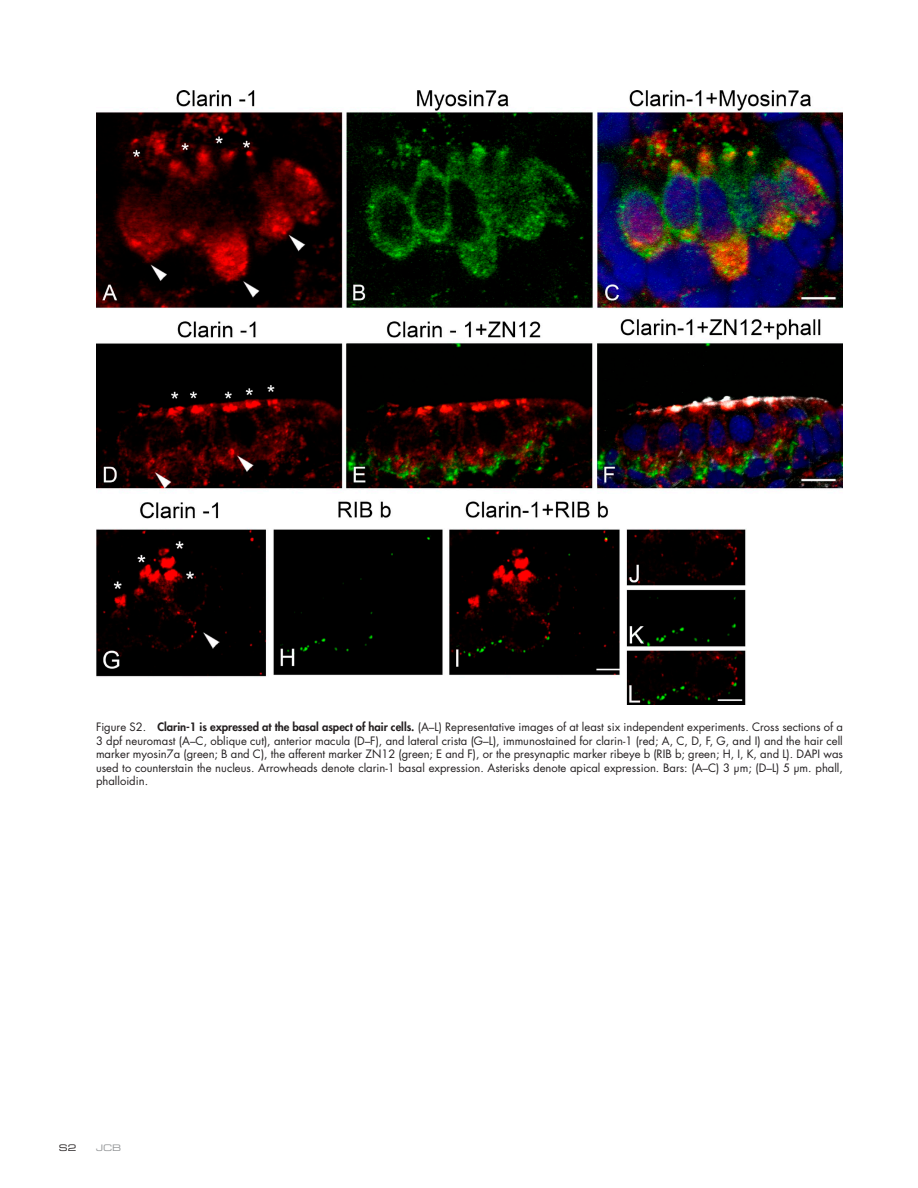
<style>
.page{position:relative;width:918px;height:1188px;background:#fff}
.page>*{position:absolute;margin:0;border:0;box-sizing:border-box;transform-origin:0 0}
.t1{font:11.25px/13.5px "Futura Std";color:#231f20;text-align:justify}
.t2{font:9px "Eurostile LT Std Ex 2";color:#949698}
.t3{font:9px "Eurostile LT Std Ex 2";color:#231f20}
.s1{font-weight:800}
</style>
<div class="page">
<img style="left:96px;top:90px;width:747px;height:614px">
<p class="t1" style="left:96px;top:720px;width:749px">Figure S2. <span class="s1">Clarin-1 is expressed at the basal aspect of hair cells.</span> (A–L) Representative images of at least six independent experiments. Cross sections of a 3 dpf neuromast (A–C, oblique cut), anterior macula (D–F), and lateral crista (G–L), immunostained for clarin-1 (red; A, C, D, F, G, and I) and the hair cell marker myosin7a (green; B and C), the afferent marker ZN12 (green; E and F), or the presynaptic marker ribeye b (RIB b; green; H, I, K, and L). DAPI was used to counterstain the nucleus. Arrowheads denote clarin-1 basal expression. Asterisks denote apical expression. Bars: (A–C) 3 µm; (D–L) 5 µm. phall, phalloidin.</p>
<p class="t3" style="left:59px;top:1142px;width:19px">S2</p>
<p class="t2" style="left:96px;top:1142px;width:27px">JCB</p>
</div>
